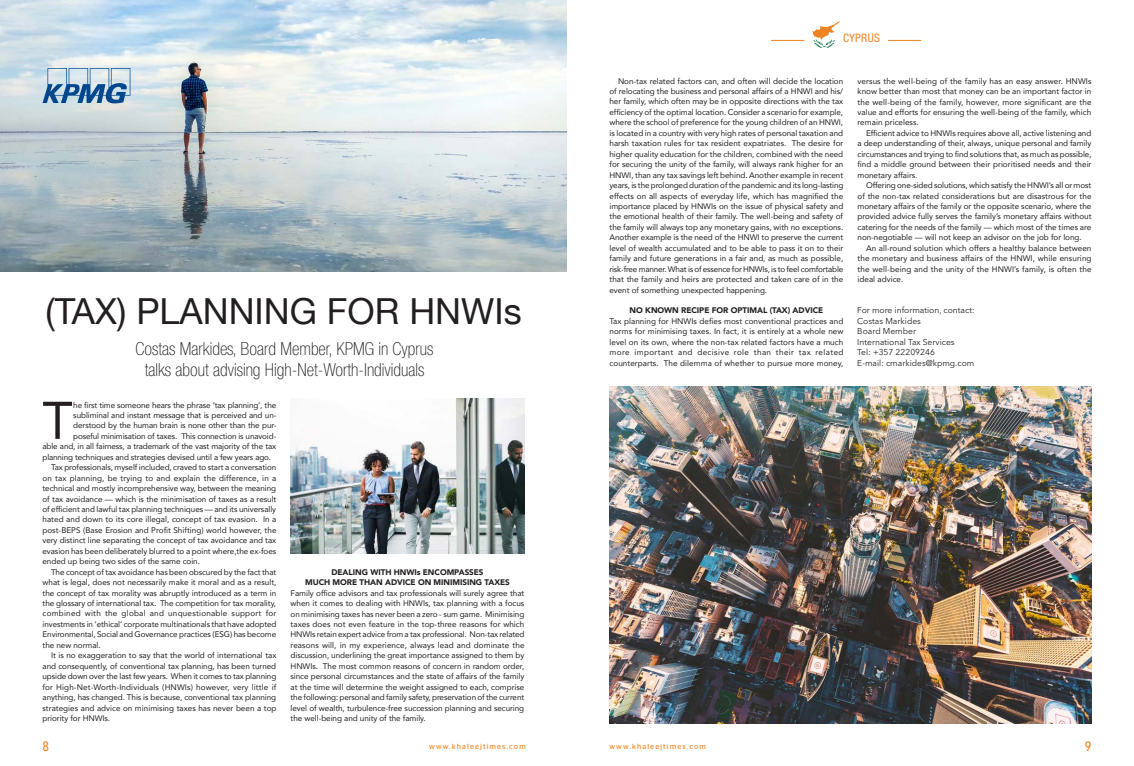
<style>
.page{position:relative;width:1134px;height:766px;background:#fff}
.page>*{position:absolute;margin:0;border:0;box-sizing:border-box;transform-origin:0 0}
.New_Text_justified{font:52.3px "Avenir";color:#231f20}
.t1{font:35.9px "Helvetica Neue";color:#231f20}
.t2{font:100 condensed 17.9px "Helvetica Neue";color:#231f20}
.t3{font:500 13.5px "Avenir Next Condensed";color:#f08221}
.t4{font:condensed 11.7px "Helvetica Neue";letter-spacing:.03em;color:#f08221}
.t5{font:8.5px "Avenir Next LT Pro";color:#231f20}
.New_Text_justified-2{font:8.1px/10.4px "Avenir";letter-spacing:-.005em;color:#231f20;text-align:justify}
.New_Text_justified-3{font:900 8.1px "Avenir";letter-spacing:-.005em;color:#231f20}
.t6{font:7.5px "Stag Sans";letter-spacing:.15em;color:#f08221}
</style>
<div class="page">
<svg style="left:812px;top:21px;width:28px;height:27px"></svg>
<hr style="left:888px;top:40px;width:33px;height:1px;background:#f08221">
<hr style="left:771px;top:40px;width:33px;height:1px;background:#f08221">
<img style="left:0;top:0;width:567px;height:271px">
<img style="left:609px;top:386px;width:482px;height:337px">
<img style="left:291px;top:398px;width:233px;height:155px">
<svg style="left:43px;top:68px;width:87px;height:35px;background:#8cadc9"></svg>
<p class="t1" style="left:45px;top:285px;width:478px">(TAX) PLANNING FOR HNWIs</p>
<p class="t2" style="left:136px;top:339px;width:299px">Costas Markides, Board Member, KPMG in Cyprus</p>
<p class="t2" style="left:145px;top:359px;width:281px">talks about advising High-Net-Worth-Individuals</p>
<p class="New_Text_justified" style="left:43px;top:378px;width:32px">T</p>
<p class="New_Text_justified-2" style="left:73px;top:399px;width:204px">he first time someone hears the phrase ‘tax planning’, the</p>
<p class="New_Text_justified-2" style="left:73px;top:409px;width:205px">subliminal and instant message that is perceived and un-</p>
<p class="New_Text_justified-2" style="left:73px;top:420px;width:205px">derstood by the human brain is none other than the pur-</p>
<p class="New_Text_justified-2" style="left:73px;top:430px;width:205px">poseful minimisation of taxes. This connection is unavoid-</p>
<p class="New_Text_justified-2" style="left:43px;top:441px;width:235px">able and, in all fairness, a trademark of the vast majority of the tax</p>
<p class="New_Text_justified-2" style="left:43px;top:451px;width:230px">planning techniques and strategies devised until a few years ago.</p>
<p class="New_Text_justified-2" style="left:43px;top:462px;width:236px;text-indent:9px">Tax professionals, myself included, craved to start a conversation on tax planning, be trying to and explain the difference, in a technical and mostly incomprehensive way, between the meaning of tax avoidance — which is the minimisation of taxes as a result of efficient and lawful tax planning techniques — and its universally hated and down to its core illegal, concept of tax evasion. In a post-BEPS (Base Erosion and Profit Shifting) world however, the very distinct line separating the concept of tax avoidance and tax evasion has been deliberately blurred to a point where,the ex-foes ended up being two sides of the same coin.</p>
<p class="New_Text_justified-2" style="left:43px;top:566px;width:235px;text-indent:9px">The concept of tax avoidance has been obscured by the fact that what is legal, does not necessarily make it moral and as a result, the concept of tax morality was abruptly introduced as a term in the glossary of international tax. The competition for tax morality, combined with the global and unquestionable support for investments in ‘ethical’ corporate multinationals that have adopted Environmental, Social and Governance practices (ESG) has become the new normal.</p>
<p class="New_Text_justified-2" style="left:43px;top:649px;width:235px;text-indent:9px">It is no exaggeration to say that the world of international tax and consequently, of conventional tax planning, has been turned upside down over the last few years. When it comes to tax planning for High-Net-Worth-Individuals (HNWIs) however, very little if anything, has changed. This is because, conventional tax planning strategies and advice on minimising taxes has never been a top priority for HNWIs.</p>
<p class="New_Text_justified-3" style="left:331px;top:564px;width:154px">DEALING WITH HNWIs ENCOMPASSES</p>
<p class="New_Text_justified-3" style="left:305px;top:575px;width:206px">MUCH MORE THAN ADVICE ON MINIMISING TAXES</p>
<p class="New_Text_justified-2" style="left:291px;top:587px;width:236px">Family office advisors and tax professionals will surely agree that when it comes to dealing with HNWIs, tax planning with a focus on minimising taxes has never been a zero - sum game. Minimising taxes does not even feature in the top-three reasons for which HNWIs retain expert advice from a tax professional. Non-tax related reasons will, in my experience, always lead and dominate the discussion, underlining the great importance assigned to them by HNWIs. The most common reasons of concern in random order, since personal circumstances and the state of affairs of the family at the time will determine the weight assigned to each, comprise the following: personal and family safety, preservation of the current level of wealth, turbulence-free succession planning and securing the well-being and unity of the family.</p>
<h3 class="t4" style="left:843px;top:31px;width:39px">CYPRUS</h3>
<p class="New_Text_justified-2" style="left:609px;top:75px;width:235px;text-indent:9px">Non-tax related factors can, and often will decide the location of relocating the business and personal affairs of a HNWI and his/ her family, which often may be in opposite directions with the tax efficiency of the optimal location. Consider a scenario for example, where the school of preference for the young children of an HNWI, is located in a country with very high rates of personal taxation and harsh taxation rules for tax resident expatriates. The desire for higher quality education for the children, combined with the need for securing the unity of the family, will always rank higher for an HNWI, than any tax savings left behind. Another example in recent years, is the prolonged duration of the pandemic and its long-lasting effects on all aspects of everyday life, which has magnified the importance placed by HNWIs on the issue of physical safety and the emotional health of their family. The well-being and safety of the family will always top any monetary gains, with no exceptions.<br>Another example is the need of the HNWI to preserve the current level of wealth accumulated and to be able to pass it on to their family and future generations in a fair and, as much as possible, risk-free manner. What is of essence for HNWIs, is to feel comfortable that the family and heirs are protected and taken care of in the event of something unexpected happening.</p>
<p class="New_Text_justified-3" style="left:630px;top:303px;width:195px">NO KNOWN RECIPE FOR OPTIMAL (TAX) ADVICE</p>
<p class="New_Text_justified-2" style="left:609px;top:315px;width:236px">Tax planning for HNWIs defies most conventional practices and norms for minimising taxes. In fact, it is entirely at a whole new level on its own, where the non-tax related factors have a much more important and decisive role than their tax related counterparts. The dilemma of whether to pursue more money,</p>
<p class="New_Text_justified-2" style="left:857px;top:75px;width:235px">versus the well-being of the family has an easy answer. HNWIs know better than most that money can be an important factor in the well-being of the family, however, more significant are the value and efforts for ensuring the well-being of the family, which remain priceless.</p>
<p class="New_Text_justified-2" style="left:857px;top:127px;width:236px;text-indent:9px">Efficient advice to HNWIs requires above all, active listening and a deep understanding of their, always, unique personal and family circumstances and trying to find solutions that, as much as possible, find a middle ground between their prioritised needs and their monetary affairs.</p>
<p class="New_Text_justified-2" style="left:857px;top:180px;width:235px;text-indent:9px">Offering one-sided solutions, which satisfy the HNWI’s all or most of the non-tax related considerations but are disastrous for the monetary affairs of the family or the opposite scenario, where the provided advice fully serves the family’s monetary affairs without catering for the needs of the family — which most of the times are non-negotiable — will not keep an advisor on the job for long.</p>
<p class="New_Text_justified-2" style="left:857px;top:242px;width:235px;text-indent:9px">An all-round solution which offers a healthy balance between the monetary and business affairs of the HNWI, while ensuring the well-being and the unity of the HNWI’s family, is often the ideal advice.</p>
<p class="t5" style="left:857px;top:305px;width:119px">For more information, contact:</p>
<p class="t5" style="left:857px;top:316px;width:65px">Costas Markides</p>
<p class="t5" style="left:857px;top:326px;width:60px">Board Member</p>
<p class="t5" style="left:857px;top:336px;width:99px">International Tax Services</p>
<p class="t5" style="left:857px;top:347px;width:79px">Tel: +357 22209246</p>
<p class="t5" style="left:857px;top:357px;width:119px">E-mail: cmarkides@kpmg.com</p>
<h3 class="t3" style="left:43px;top:738px;width:8px">8</h3>
<p class="t6" style="left:429px;top:742px;width:98px">www.khaleejtimes.com</p>
<p class="t6" style="left:609px;top:742px;width:98px">www.khaleejtimes.com</p>
<h3 class="t3" style="left:1085px;top:738px;width:8px">9</h3>
</div>
